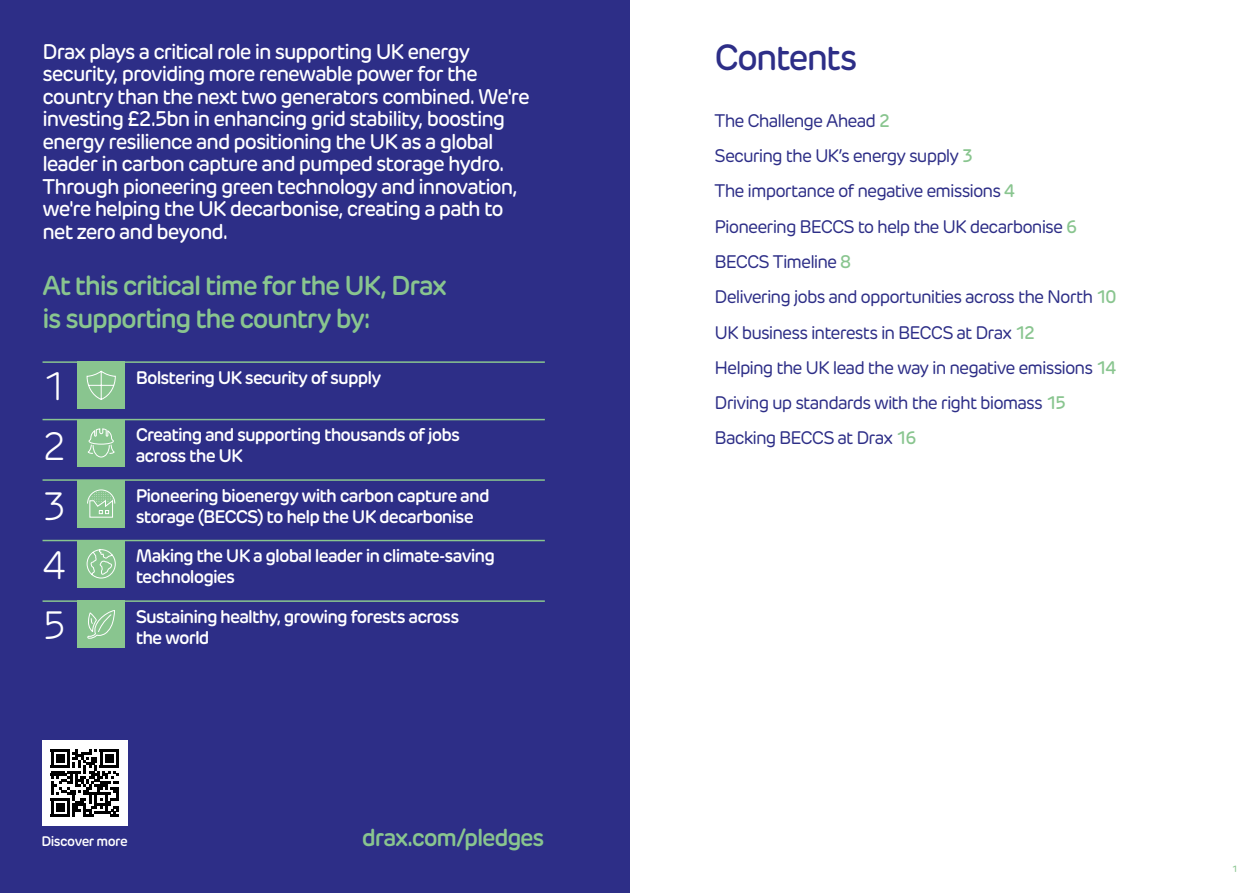
<style>
.page{position:relative;width:1259px;height:893px;background:#fff}
.page>*{position:absolute;margin:0;border:0;box-sizing:border-box;transform-origin:0 0}
.t1{font:300 39px/59.7px "New Rubrik";color:#fff;text-align:justify}
.t2{font:500 36px "New Rubrik";letter-spacing:-.055em;color:#2d2e87}
.t3{font:600 27px/33px "New Rubrik";letter-spacing:-.05em;color:#89c58f}
.t4{font:600 24px "New Rubrik";letter-spacing:-.05em;color:#89c58f}
.t5{font:500 21px/22.5px "New Rubrik";letter-spacing:-.05em;color:#fff}
.t6{font:18px/35.2px "New Rubrik";letter-spacing:-.05em;color:#2d2e87}
.t7{font:600 18px/21px "New Rubrik";letter-spacing:-.05em;color:#fff}
.t8{font:600 13.8px "New Rubrik";letter-spacing:-.035em;color:#fff}
.t9{font:500 9px "New Rubrik";color:#89c58f}
.s1{font-weight:500;color:#89c58f}
</style>
<div class="page">
<div style="left:0;top:0;width:629px;height:893px;background:#2d2e87"></div>
<hr style="left:43px;top:419px;width:502px;height:1px;background:#89c58f">
<hr style="left:43px;top:479px;width:502px;height:2px;background:#89c58f">
<hr style="left:43px;top:540px;width:502px;height:1px;background:#89c58f">
<hr style="left:43px;top:600px;width:502px;height:2px;background:#89c58f">
<hr style="left:43px;top:361px;width:502px;height:2px;background:#89c58f">
<div style="left:77px;top:361px;width:48px;height:48px;background:#89c58f"></div>
<svg style="left:87px;top:371px;width:29px;height:29px"></svg>
<div style="left:77px;top:600px;width:48px;height:48px;background:#89c58f"></div>
<svg style="left:87px;top:610px;width:28px;height:29px"></svg>
<div style="left:77px;top:480px;width:48px;height:47px;background:#89c58f"></div>
<svg style="left:87px;top:490px;width:28px;height:28px"></svg>
<div style="left:77px;top:419px;width:48px;height:48px;background:#89c58f"></div>
<svg style="left:88px;top:428px;width:27px;height:29px"></svg>
<div style="left:77px;top:540px;width:48px;height:48px;background:#89c58f"></div>
<svg style="left:87px;top:549px;width:29px;height:29px"></svg>
<div style="left:42px;top:740px;width:85px;height:85px;background:#fff"></div>
<svg style="left:51px;top:749px;width:68px;height:68px"></svg>
<hr style="left:51px;top:814px;width:19px;height:3px;background:#000">
<div style="left:56px;top:803px;width:8px;height:8px;background:#000"></div>
<p class="t5" style="left:43px;top:40px;width:489px">Drax plays a critical role in supporting UK energy security, providing more renewable power for the country than the next two generators combined. We're investing £2.5bn in enhancing grid stability, boosting energy resilience and positioning the UK as a global leader in carbon capture and pumped storage hydro.<br>Through pioneering green technology and innovation, we're helping the UK decarbonise, creating a path to net zero and beyond.</p>
<p class="t3" style="left:43px;top:269px;width:406px">At this critical time for the UK, Drax is supporting the country by:</p>
<h1 class="t1" style="left:43px;top:356px;width:25px">1<br>2<br>3<br>4<br>5</h1>
<p class="t7" style="left:136px;top:367px;width:247px">Bolstering UK security of supply</p>
<p class="t7" style="left:136px;top:424px;width:326px">Creating and supporting thousands of jobs across the UK</p>
<p class="t7" style="left:136px;top:485px;width:355px">Pioneering bioenergy with carbon capture and storage (BECCS) to help the UK decarbonise</p>
<p class="t7" style="left:136px;top:545px;width:361px">Making the UK a global leader in climate-saving technologies</p>
<p class="t7" style="left:136px;top:606px;width:325px">Sustaining healthy, growing forests across the world</p>
<p class="t8" style="left:41px;top:833px;width:88px">Discover more</p>
<p class="t4" style="left:362px;top:823px;width:184px">drax.com/pledges</p>
<h2 class="t2" style="left:714px;top:36px;width:144px">Contents</h2>
<p class="t6" style="left:714px;top:103px;width:403px">The Challenge Ahead <span class="s1">2<br></span>Securing the UK’s energy supply <span class="s1">3<br></span>The importance of negative emissions <span class="s1">4<br></span>Pioneering BECCS to help the UK decarbonise <span class="s1">6<br></span>BECCS Timeline <span class="s1">8<br></span>Delivering jobs and opportunities across the North <span class="s1">10<br></span>UK business interests in BECCS at Drax <span class="s1">12<br></span>Helping the UK lead the way in negative emissions <span class="s1">14<br></span>Driving up standards with the right biomass <span class="s1">15<br></span>Backing BECCS at Drax <span class="s1">16</span></p>
<p class="t9" style="left:1232px;top:863px;width:7px">1</p>
</div>
